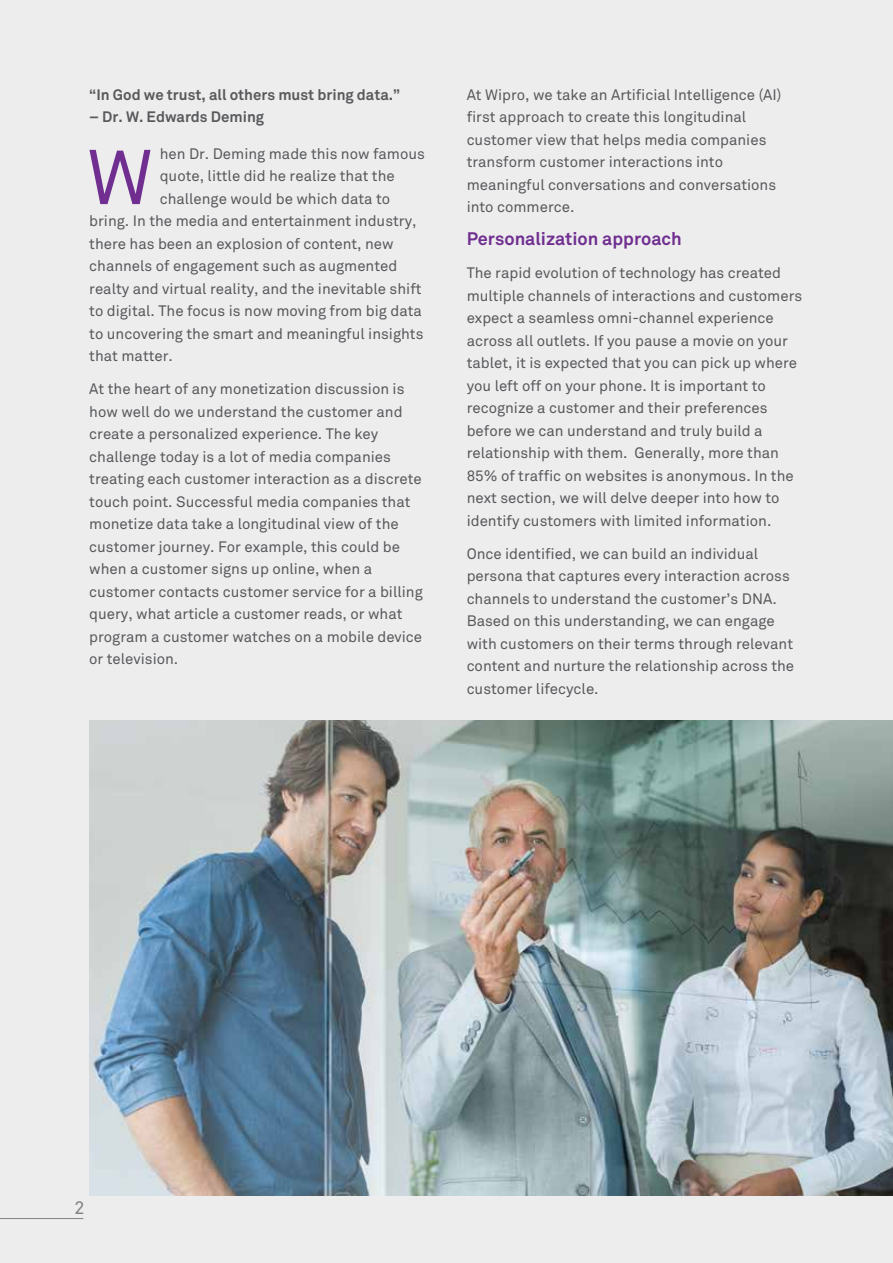
<style>
.page{position:relative;width:893px;height:1263px;background:#ededee}
.page>*{position:absolute;margin:0;border:0;box-sizing:border-box;transform-origin:0 0}
.t1{font:76.5px "Wipro Akkurat";color:#702f90}
.t2{font:700 18px "Wipro Akkurat";color:#702f90}
.t3{font:18px "Wipro Akkurat Mono";color:#808285}
.t4{font:15px/22.5px "Wipro Akkurat";color:#58595b}
.t5{font:700 15px "Wipro Akkurat";color:#58595b}
</style>
<div class="page">
<img style="left:89px;top:720px;width:804px;height:475px">
<hr style="left:0;top:1218px;width:83px;height:1px;background:#808285">
<p class="t5" style="left:89px;top:85px;width:312px">“In God we trust, all others must bring data.”</p>
<p class="t5" style="left:89px;top:108px;width:176px">– Dr. W. Edwards Deming</p>
<h1 class="t1" style="left:87px;top:133px;width:67px">W</h1>
<p class="t4" style="left:160px;top:142px;width:267px">hen Dr. Deming made this now famous</p>
<p class="t4" style="left:160px;top:165px;width:237px">quote, little did he realize that the</p>
<p class="t4" style="left:160px;top:187px;width:232px">challenge would be which data to</p>
<p class="t4" style="left:89px;top:210px;width:329px">bring. In the media and entertainment industry,</p>
<p class="t4" style="left:89px;top:232px;width:306px">there has been an explosion of content, new</p>
<p class="t4" style="left:89px;top:255px;width:310px">channels of engagement such as augmented</p>
<p class="t4" style="left:89px;top:277px;width:334px">realty and virtual reality, and the inevitable shift</p>
<p class="t4" style="left:89px;top:300px;width:334px">to digital. The focus is now moving from big data</p>
<p class="t4" style="left:89px;top:322px;width:336px">to uncovering the smart and meaningful insights</p>
<p class="t4" style="left:89px;top:345px;width:85px">that matter.</p>
<p class="t4" style="left:89px;top:378px;width:335px">At the heart of any monetization discussion is how well do we understand the customer and create a personalized experience. The key challenge today is a lot of media companies treating each customer interaction as a discrete touch point. Successful media companies that monetize data take a longitudinal view of the customer journey. For example, this could be when a customer signs up online, when a customer contacts customer service for a billing query, what article a customer reads, or what program a customer watches on a mobile device or television.</p>
<p class="t4" style="left:467px;top:83px;width:316px">At Wipro, we take an Artificial Intelligence (AI) first approach to create this longitudinal customer view that helps media companies transform customer interactions into meaningful conversations and conversations into commerce.</p>
<p class="t2" style="left:467px;top:228px;width:217px">Personalization approach</p>
<p class="t4" style="left:467px;top:262px;width:337px">The rapid evolution of technology has created multiple channels of interactions and customers expect a seamless omni-channel experience across all outlets. If you pause a movie on your tablet, it is expected that you can pick up where you left off on your phone. It is important to recognize a customer and their preferences before we can understand and truly build a relationship with them. Generally, more than 85% of traffic on websites is anonymous. In the next section, we will delve deeper into how to identify customers with limited information.</p>
<p class="t4" style="left:467px;top:542px;width:329px">Once identified, we can build an individual persona that captures every interaction across channels to understand the customer’s DNA.<br>Based on this understanding, we can engage with customers on their terms through relevant content and nurture the relationship across the customer lifecycle.</p>
<p class="t3" style="left:74px;top:1197px;width:13px">2</p>
</div>
